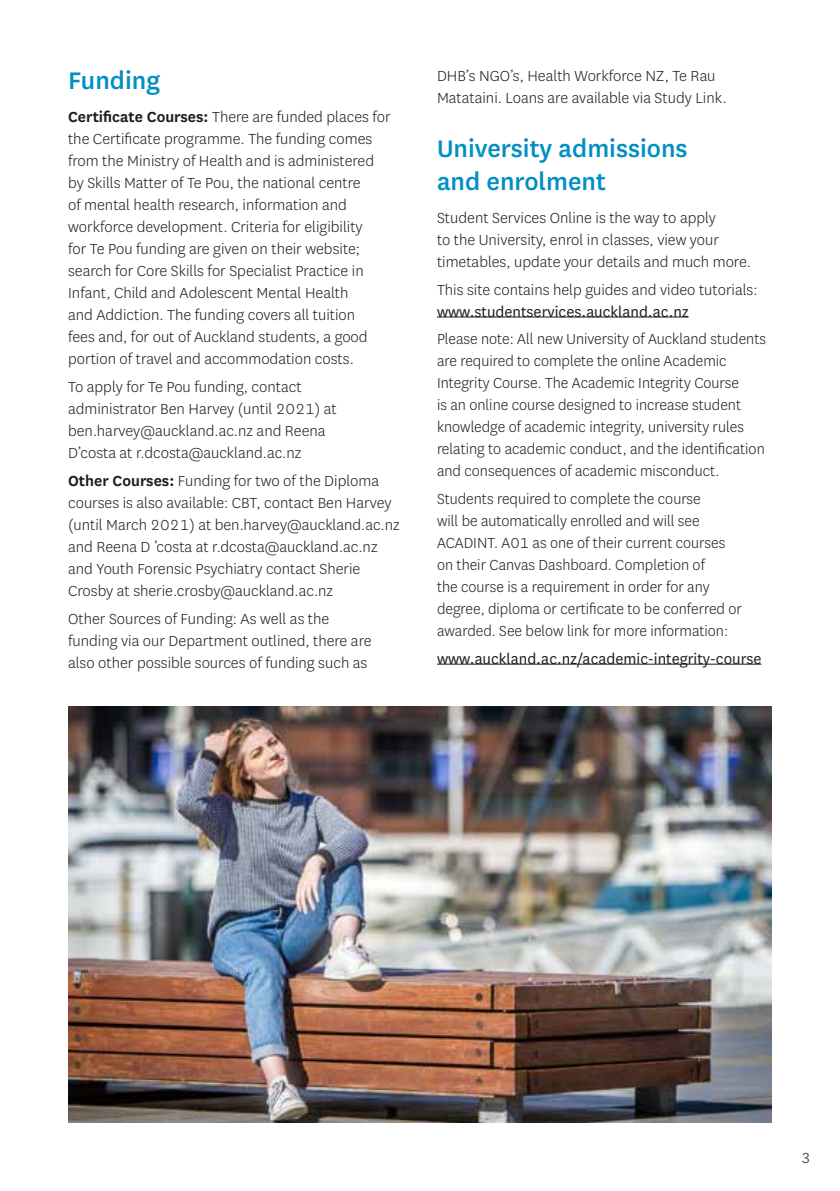
<style>
.page{position:relative;width:840px;height:1191px;background:#fff}
.page>*{position:absolute;margin:0;border:0;box-sizing:border-box;transform-origin:0 0}
.t1{font:500 28px/32px "National";color:#008fc3}
.t2{font:300 17px/22px "National";color:#1d1d1b}
.t3{font:17px "National";color:#1d1d1b}
.s1{font-weight:600}
</style>
<div class="page">
<img style="left:68px;top:706px;width:703px;height:417px">
<hr style="left:437px;top:316px;width:251px;height:1px;background:#1d1d1b">
<hr style="left:437px;top:663px;width:324px;height:1px;background:#1d1d1b">
<h1 class="t1" style="left:68px;top:63px;width:93px">Funding</h1>
<p class="t2" style="left:68px;top:106px;width:324px"><span class="s1">Certificate Courses:</span> There are funded places for the Certificate programme. The funding comes from the Ministry of Health and is administered by Skills Matter of Te Pou, the national centre<br>of mental health research, information and workforce development. Criteria for eligibility<br>for Te Pou funding are given on their website; search for Core Skills for Specialist Practice in Infant, Child and Adolescent Mental Health<br>and Addiction. The funding covers all tuition<br>fees and, for out of Auckland students, a good portion of travel and accommodation costs.</p>
<p class="t2" style="left:68px;top:375px;width:270px">To apply for Te Pou funding, contact administrator Ben Harvey (until 2021) at ben.harvey@auckland.ac.nz and Reena D’costa at r.dcosta@auckland.ac.nz</p>
<p class="t2" style="left:68px;top:469px;width:333px"><span class="s1">Other Courses:</span> Funding for two of the Diploma courses is also available: CBT, contact Ben Harvey (until March 2021) at ben.harvey@auckland.ac.nz and Reena D ’costa at r.dcosta@auckland.ac.nz and Youth Forensic Psychiatry contact Sherie Crosby at sherie.crosby@auckland.ac.nz</p>
<p class="t2" style="left:68px;top:607px;width:305px">Other Sources of Funding: As well as the funding via our Department outlined, there are also other possible sources of funding such as</p>
<p class="t2" style="left:437px;top:64px;width:291px">DHB’s NGO’s, Health Workforce NZ, Te Rau<br>Matataini. Loans are available via Study Link.</p>
<h1 class="t1" style="left:437px;top:131px;width:252px">University admissions and enrolment</h1>
<p class="t2" style="left:437px;top:206px;width:315px">Student Services Online is the way to apply<br>to the University, enrol in classes, view your timetables, update your details and much more.</p>
<p class="t2" style="left:437px;top:278px;width:322px">This site contains help guides and video tutorials:</p>
<p class="t3" style="left:437px;top:300px;width:253px">www.studentservices.auckland.ac.nz</p>
<p class="t2" style="left:437px;top:327px;width:330px">Please note: All new University of Auckland students are required to complete the online Academic Integrity Course. The Academic Integrity Course<br>is an online course designed to increase student knowledge of academic integrity, university rules relating to academic conduct, and the identification and consequences of academic misconduct.</p>
<p class="t2" style="left:437px;top:487px;width:306px">Students required to complete the course<br>will be automatically enrolled and will see ACADINT. A01 as one of their current courses on their Canvas Dashboard. Completion of<br>the course is a requirement in order for any degree, diploma or certificate to be conferred or awarded. See below link for more information:</p>
<p class="t3" style="left:437px;top:647px;width:326px">www.auckland.ac.nz/academic-integrity-course</p>
<p class="t2" style="left:800px;top:1146px;width:11px">3</p>
</div>
